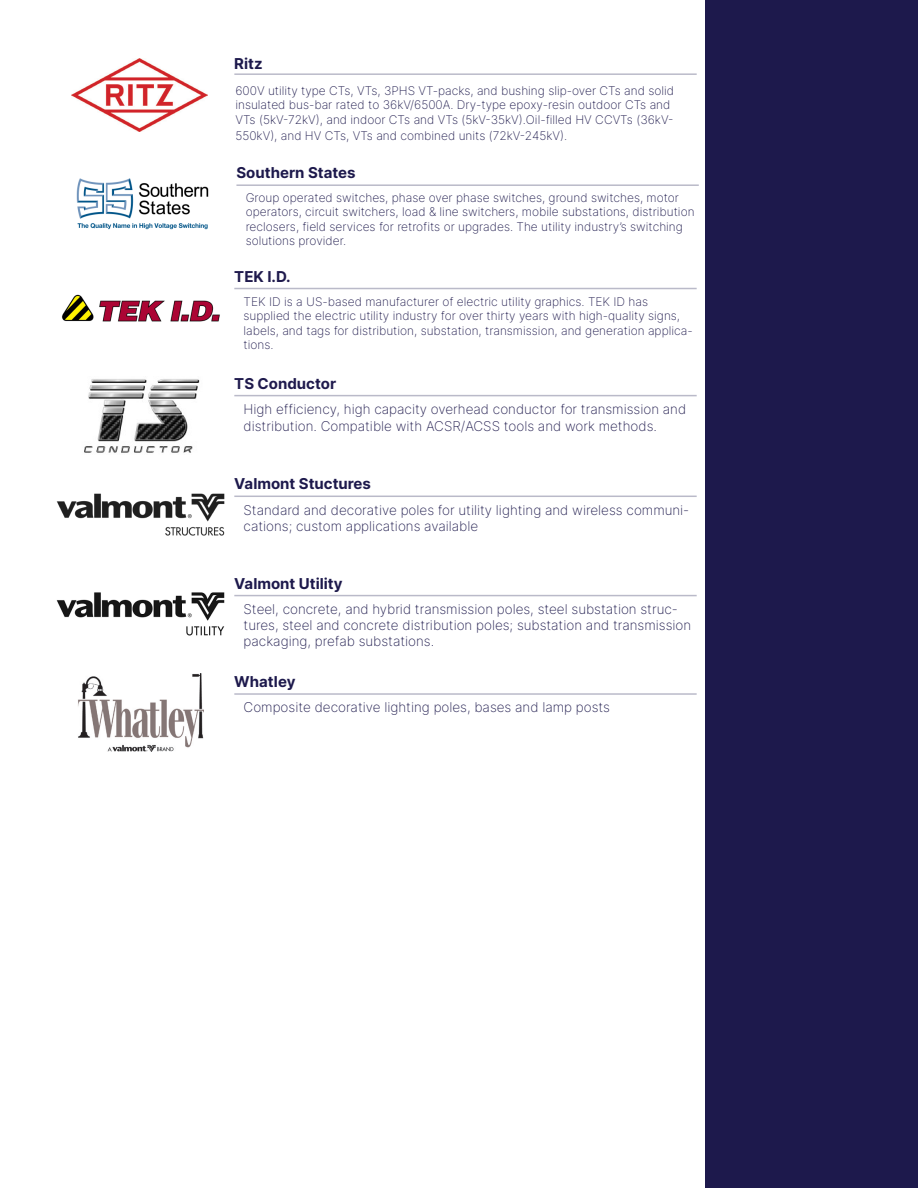
<style>
.page{position:relative;width:918px;height:1188px;background:#fff}
.page>*{position:absolute;margin:0;border:0;box-sizing:border-box;transform-origin:0 0}
.t1{font:700 15px "Inter";color:#1d194c}
.t2{font:700 15px "Inter";color:#1f1a4d}
.t3{font:200 13.5px/16.2px "Inter";color:#1d194c}
.t4{font:200 13.5px/16.2px "Inter";color:#1f1a4d}
.t5{font:200 12px/14.4px "Inter";color:#1d194c}
.t6{font:200 12px/14.4px "Inter";color:#1f1a4d}
</style>
<div class="page">
<div style="left:706px;top:0;width:212px;height:1188px;background:#1d194c"></div>
<hr style="left:234px;top:73px;width:463px;height:2px;background:#babac9">
<img style="left:72px;top:58px;width:135px;height:74px">
<hr style="left:234px;top:496px;width:463px;height:1px;background:#babac9">
<img style="left:56px;top:493px;width:169px;height:43px">
<hr style="left:234px;top:395px;width:463px;height:1px;background:#babac9">
<img style="left:84px;top:379px;width:116px;height:74px">
<hr style="left:234px;top:693px;width:463px;height:2px;background:#babac9">
<img style="left:78px;top:673px;width:125px;height:79px">
<hr style="left:234px;top:595px;width:463px;height:1px;background:#babac9">
<img style="left:56px;top:592px;width:169px;height:44px">
<hr style="left:234px;top:288px;width:463px;height:1px;background:#babac9">
<img style="left:62px;top:294px;width:158px;height:28px">
<hr style="left:236px;top:184px;width:463px;height:2px;background:#babac9">
<img style="left:76px;top:178px;width:133px;height:52px">
<p class="t1" style="left:234px;top:52px;width:30px">Ritz</p>
<p class="t5" style="left:235px;top:83px;width:440px">600V utility type CTs, VTs, 3PHS VT-packs, and bushing slip-over CTs and solid insulated bus-bar rated to 36kV/6500A. Dry-type epoxy-resin outdoor CTs and<br>VTs (5kV-72kV), and indoor CTs and VTs (5kV-35kV).Oil-filled HV CCVTs (36kV-</p>
<p class="t5" style="left:235px;top:128px;width:333px">550kV), and HV CTs, VTs and combined units (72kV-245kV).</p>
<p class="t1" style="left:236px;top:162px;width:121px">Southern States</p>
<p class="t5" style="left:246px;top:190px;width:450px">Group operated switches, phase over phase switches, ground switches, motor operators, circuit switchers, load &amp; line switchers, mobile substations, distribution reclosers, field services for retrofits or upgrades. The utility industry’s switching solutions provider.</p>
<p class="t2" style="left:234px;top:266px;width:58px">TEK I.D.</p>
<p class="t6" style="left:244px;top:294px;width:451px">TEK ID is a US-based manufacturer of electric utility graphics. TEK ID has supplied the electric utility industry for over thirty years with high-quality signs, labels, and tags for distribution, substation, transmission, and generation applica&shy;tions.</p>
<p class="t2" style="left:234px;top:373px;width:103px">TS Conductor</p>
<p class="t4" style="left:244px;top:401px;width:444px">High efficiency, high capacity overhead conductor for transmission and distribution. Compatible with ACSR/ACSS tools and work methods.</p>
<p class="t1" style="left:234px;top:473px;width:138px">Valmont Stuctures</p>
<p class="t3" style="left:244px;top:501px;width:447px">Standard and decorative poles for utility lighting and wireless communi&shy;cations; custom applications available</p>
<p class="t1" style="left:234px;top:572px;width:110px">Valmont Utility</p>
<p class="t3" style="left:244px;top:601px;width:449px">Steel, concrete, and hybrid transmission poles, steel substation struc&shy;tures, steel and concrete distribution poles; substation and transmission packaging, prefab substations.</p>
<p class="t1" style="left:234px;top:671px;width:63px">Whatley</p>
<p class="t3" style="left:244px;top:699px;width:368px">Composite decorative lighting poles, bases and lamp posts</p>
</div>
